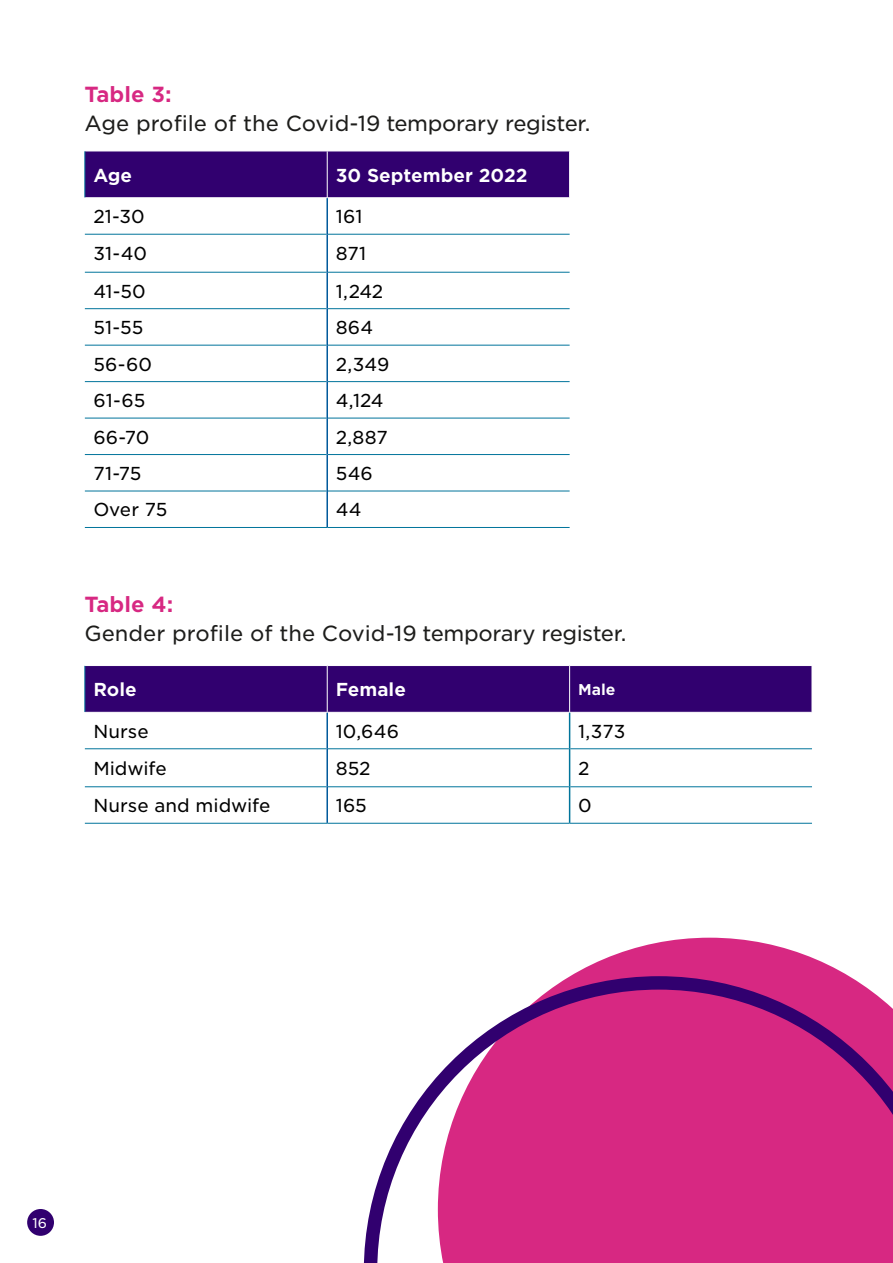
<style>
.page{position:relative;width:893px;height:1263px;background:#fff}
.page>*{position:absolute;margin:0;border:0;box-sizing:border-box;transform-origin:0 0}
.Figure_and_table_tit{font:21px "Gotham S Sm";letter-spacing:-.015em;color:#1d1d1b}
.Figure_and_table_num{font:700 21px "Gotham S Sm";color:#d72882}
.Table_Body{font:18px "Gotham S Sm";color:#000}
.Table_Header_R{font:700 18px "Gotham S Sm";color:#fff}
.Table_Header_R-2{font:700 15px "Gotham S Sm";color:#fff}
.t1{font:13.5px "Gotham S Sm";color:#fff}
</style>
<div class="page">
<div style="left:85px;top:152px;width:484px;height:45px;background:#31006f"></div>
<hr style="left:85px;top:234px;width:241px;height:1px;background:#00749b">
<hr style="left:85px;top:272px;width:241px;height:1px;background:#00749b">
<hr style="left:85px;top:308px;width:241px;height:1px;background:#00749b">
<hr style="left:85px;top:345px;width:241px;height:1px;background:#00749b">
<hr style="left:85px;top:381px;width:241px;height:1px;background:#00749b">
<hr style="left:85px;top:418px;width:241px;height:1px;background:#00749b">
<hr style="left:85px;top:454px;width:241px;height:1px;background:#00749b">
<hr style="left:85px;top:491px;width:241px;height:1px;background:#00749b">
<hr style="left:85px;top:527px;width:242px;height:1px;background:#00749b">
<hr style="left:328px;top:234px;width:242px;height:1px;background:#00749b">
<hr style="left:328px;top:272px;width:242px;height:1px;background:#00749b">
<hr style="left:328px;top:308px;width:242px;height:1px;background:#00749b">
<hr style="left:328px;top:345px;width:242px;height:1px;background:#00749b">
<hr style="left:328px;top:381px;width:242px;height:1px;background:#00749b">
<hr style="left:328px;top:418px;width:242px;height:1px;background:#00749b">
<hr style="left:328px;top:454px;width:242px;height:1px;background:#00749b">
<hr style="left:328px;top:491px;width:242px;height:1px;background:#00749b">
<hr style="left:327px;top:527px;width:243px;height:1px;background:#00749b">
<hr style="left:84px;top:151px;width:1px;height:46px;background:#00749b">
<hr style="left:327px;top:151px;width:1px;height:46px;background:#fff">
<hr style="left:326px;top:198px;width:2px;height:36px;background:#005a9b">
<hr style="left:326px;top:234px;width:2px;height:38px;background:#005a9b">
<hr style="left:326px;top:272px;width:2px;height:37px;background:#005a9b">
<hr style="left:326px;top:309px;width:2px;height:36px;background:#005a9b">
<hr style="left:326px;top:345px;width:2px;height:37px;background:#005a9b">
<hr style="left:326px;top:382px;width:2px;height:36px;background:#005a9b">
<hr style="left:326px;top:418px;width:2px;height:36px;background:#005a9b">
<hr style="left:326px;top:454px;width:2px;height:37px;background:#005a9b">
<hr style="left:326px;top:491px;width:2px;height:36px;background:#005a9b">
<div style="left:85px;top:666px;width:727px;height:46px;background:#31006f"></div>
<hr style="left:85px;top:748px;width:241px;height:1px;background:#00749b">
<hr style="left:85px;top:786px;width:241px;height:1px;background:#00749b">
<hr style="left:85px;top:823px;width:242px;height:1px;background:#00749b">
<hr style="left:328px;top:748px;width:241px;height:1px;background:#00749b">
<hr style="left:570px;top:748px;width:242px;height:1px;background:#00749b">
<hr style="left:328px;top:786px;width:241px;height:1px;background:#00749b">
<hr style="left:570px;top:786px;width:242px;height:1px;background:#00749b">
<hr style="left:327px;top:823px;width:243px;height:1px;background:#00749b">
<hr style="left:570px;top:823px;width:242px;height:1px;background:#00749b">
<hr style="left:84px;top:666px;width:1px;height:46px;background:#00749b">
<hr style="left:327px;top:666px;width:1px;height:46px;background:#fff">
<hr style="left:569px;top:666px;width:1px;height:46px;background:#fff">
<hr style="left:569px;top:713px;width:1px;height:36px;background:#00749b">
<hr style="left:569px;top:749px;width:1px;height:38px;background:#00749b">
<hr style="left:569px;top:787px;width:1px;height:36px;background:#00749b">
<hr style="left:326px;top:713px;width:2px;height:36px;background:#005a9b">
<hr style="left:326px;top:749px;width:2px;height:38px;background:#005a9b">
<hr style="left:326px;top:787px;width:2px;height:36px;background:#005a9b">
<svg style="left:570px;top:938px;width:279px;height:38px;fill:#d72882"></svg>
<svg style="left:364px;top:976px;width:529px;height:287px"></svg>
<div style="left:27px;top:1209px;width:27px;height:27px;background:#31006f;border-radius:50%"></div>
<p class="Figure_and_table_num" style="left:84px;top:80px;width:89px">Table 3:</p>
<p class="Figure_and_table_tit" style="left:84px;top:109px;width:507px">Age profile of the Covid-19 temporary register.</p>
<p class="Table_Header_R" style="left:93px;top:163px;width:40px">Age</p>
<p class="Table_Header_R" style="left:336px;top:163px;width:193px">30 September 2022</p>
<p class="Table_Body" style="left:93px;top:204px;width:53px">21-30</p>
<p class="Table_Body" style="left:336px;top:204px;width:28px">161</p>
<p class="Table_Body" style="left:93px;top:242px;width:55px">31-40</p>
<p class="Table_Body" style="left:336px;top:242px;width:32px">871</p>
<p class="Table_Body" style="left:93px;top:279px;width:54px">41-50</p>
<p class="Table_Body" style="left:336px;top:279px;width:49px">1,242</p>
<p class="Table_Body" style="left:93px;top:315px;width:52px">51-55</p>
<p class="Table_Body" style="left:336px;top:315px;width:39px">864</p>
<p class="Table_Body" style="left:93px;top:352px;width:60px">56-60</p>
<p class="Table_Body" style="left:336px;top:352px;width:55px">2,349</p>
<p class="Table_Body" style="left:93px;top:388px;width:54px">61-65</p>
<p class="Table_Body" style="left:336px;top:388px;width:49px">4,124</p>
<p class="Table_Body" style="left:93px;top:425px;width:57px">66-70</p>
<p class="Table_Body" style="left:336px;top:425px;width:54px">2,887</p>
<p class="Table_Body" style="left:93px;top:461px;width:50px">71-75</p>
<p class="Table_Body" style="left:336px;top:461px;width:39px">546</p>
<p class="Table_Body" style="left:93px;top:498px;width:76px">Over 75</p>
<p class="Table_Body" style="left:336px;top:498px;width:27px">44</p>
<p class="Figure_and_table_num" style="left:84px;top:589px;width:90px">Table 4:</p>
<p class="Figure_and_table_tit" style="left:84px;top:619px;width:544px">Gender profile of the Covid-19 temporary register.</p>
<p class="Table_Header_R" style="left:93px;top:677px;width:45px">Role</p>
<p class="Table_Header_R" style="left:336px;top:677px;width:72px">Female</p>
<p class="Table_Header_R-2" style="left:578px;top:679px;width:39px">Male</p>
<p class="Table_Body" style="left:93px;top:719px;width:57px">Nurse</p>
<p class="Table_Body" style="left:336px;top:719px;width:65px">10,646</p>
<p class="Table_Body" style="left:578px;top:719px;width:49px">1,373</p>
<p class="Table_Body" style="left:93px;top:756px;width:75px">Midwife</p>
<p class="Table_Body" style="left:336px;top:756px;width:36px">852</p>
<p class="Table_Body" style="left:578px;top:756px;width:13px">2</p>
<p class="Table_Body" style="left:93px;top:793px;width:179px">Nurse and midwife</p>
<p class="Table_Body" style="left:336px;top:793px;width:33px">165</p>
<p class="Table_Body" style="left:578px;top:793px;width:15px">0</p>
<p class="t1" style="left:33px;top:1214px;width:16px">16</p>
</div>
